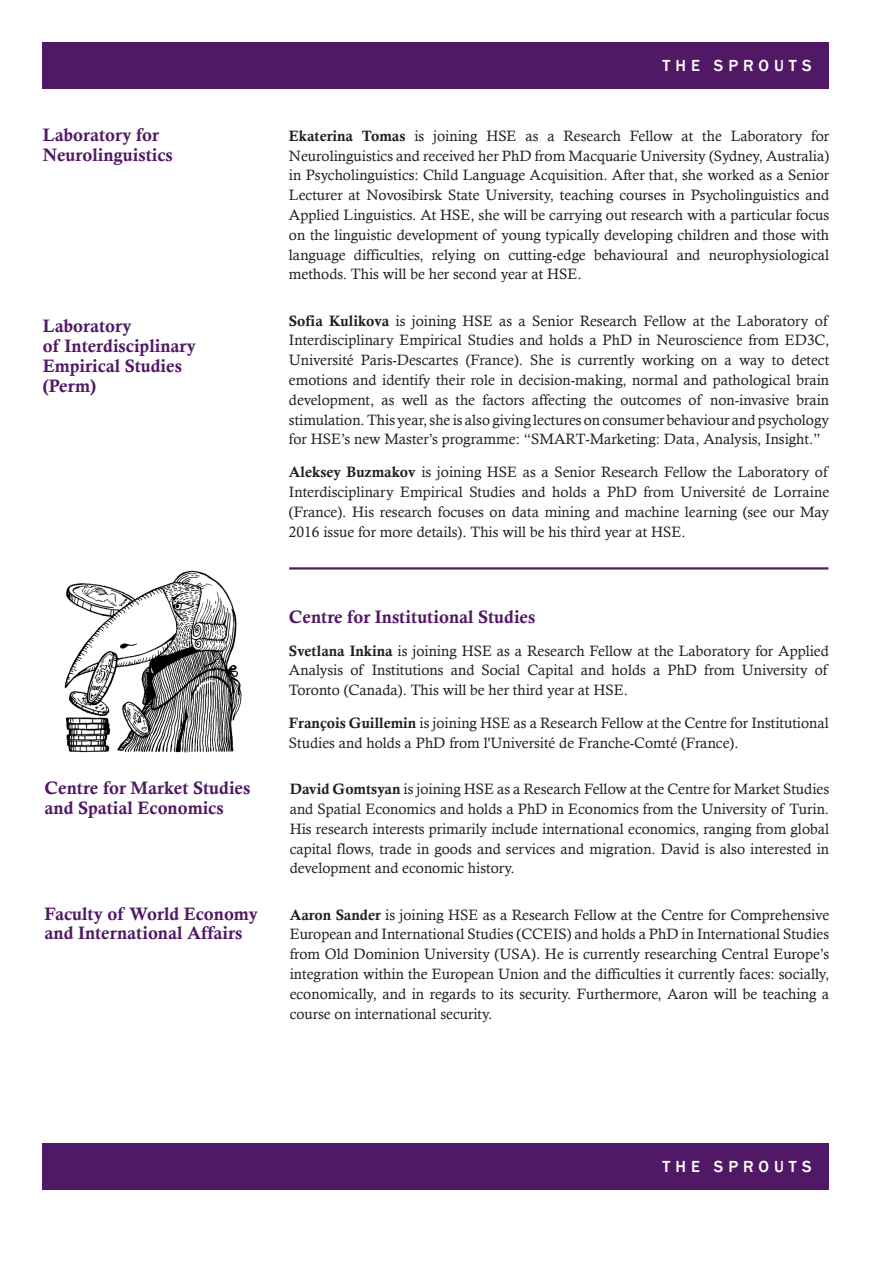
<style>
.page{position:relative;width:893px;height:1263px;background:#fff}
.page>*{position:absolute;margin:0;border:0;box-sizing:border-box;transform-origin:0 0}
.подзаголовок{font:18px/19.8px "Calis MT Bol";color:#511865}
.текст{font:18px/19.8px "Calis MT Bol";color:#511865}
.t1{font:500 16.5px "Franklin Gothic";letter-spacing:.3em;color:#fff}
.текст-2{font:15px/19.8px "Calisto";color:#231f20;text-align:justify}
.s1{font-family:"Calis MT Bol"}
</style>
<div class="page">
<div style="left:43px;top:43px;width:786px;height:46px;background:#511865"></div>
<div style="left:43px;top:1143px;width:786px;height:46px;background:#511865"></div>
<img style="left:64px;top:570px;width:178px;height:183px">
<hr style="left:289px;top:567px;width:539px;height:2px;background:#511865">
<p class="текст" style="left:43px;top:125px;width:132px">Laboratory for<br>Neurolinguistics</p>
<p class="подзаголовок" style="left:43px;top:316px;width:155px">Laboratory<br>of Interdisciplinary<br>Empirical Studies (Perm)</p>
<p class="подзаголовок" style="left:45px;top:778px;width:207px">Centre for Market Studies and Spatial Economics</p>
<p class="подзаголовок" style="left:45px;top:903px;width:215px">Faculty of World Economy and International Affairs</p>
<p class="t1" style="left:663px;top:56px;width:150px">THE SPROUTS</p>
<p class="текст-2" style="left:289px;top:126px;width:542px"><span class="s1">Ekaterina Tomas</span> is joining HSE as a Research Fellow at the Laboratory for Neurolinguistics and received her PhD from Macquarie University (Sydney, Australia) in Psycholinguistics: Child Language Acquisition. After that, she worked as a Senior Lecturer at Novosibirsk State University, teaching courses in Psycholinguistics and Applied Linguistics. At HSE, she will be carrying out research with a particular focus on the linguistic development of young typically developing children and those with language difficulties, relying on cutting-edge behavioural and neurophysiological methods. This will be her second year at HSE.</p>
<p class="текст-2" style="left:289px;top:310px;width:542px"><span class="s1">Sofia Kulikova</span> is joining HSE as a Senior Research Fellow at the Laboratory of Interdisciplinary Empirical Studies and holds a PhD in Neuroscience from ED3C, Université Paris-Descartes (France). She is currently working on a way to detect emotions and identify their role in decision-making, normal and pathological brain development, as well as the factors affecting the outcomes of non-invasive brain stimulation. This year, she is also giving lectures on consumer behaviour and psychology for HSE’s new Master’s programme: “SMART-Marketing: Data, Analysis, Insight.”</p>
<p class="текст-2" style="left:289px;top:462px;width:542px"><span class="s1">Aleksey Buzmakov</span> is joining HSE as a Senior Research Fellow the Laboratory of Interdisciplinary Empirical Studies and holds a PhD from Université de Lorraine (France). His research focuses on data mining and machine learning (see our May 2016 issue for more details). This will be his third year at HSE.</p>
<p class="текст" style="left:289px;top:606px;width:248px">Centre for Institutional Studies</p>
<p class="текст-2" style="left:289px;top:640px;width:542px"><span class="s1">Svetlana Inkina</span> is joining HSE as a Research Fellow at the Laboratory for Applied Analysis of Institutions and Social Capital and holds a PhD from University of Toronto (Canada). This will be her third year at HSE.</p>
<p class="текст-2" style="left:289px;top:713px;width:542px"><span class="s1">François Guillemin</span> is joining HSE as a Research Fellow at the Centre for Institutional<br>Studies and holds a PhD from l'Université de Franche-Comté (France).</p>
<p class="текст-2" style="left:290px;top:779px;width:541px"><span class="s1">David Gomtsyan</span> is joining HSE as a Research Fellow at the Centre for Market Studies and Spatial Economics and holds a PhD in Economics from the University of Turin.<br>His research interests primarily include international economics, ranging from global capital flows, trade in goods and services and migration. David is also interested in development and economic history.</p>
<p class="текст-2" style="left:290px;top:904px;width:541px"><span class="s1">Aaron Sander</span> is joining HSE as a Research Fellow at the Centre for Comprehensive European and International Studies (CCEIS) and holds a PhD in International Studies from Old Dominion University (USA). He is currently researching Central Europe’s integration within the European Union and the difficulties it currently faces: socially, economically, and in regards to its security. Furthermore, Aaron will be teaching a course on international security.</p>
<p class="t1" style="left:663px;top:1157px;width:150px">THE SPROUTS</p>
</div>
